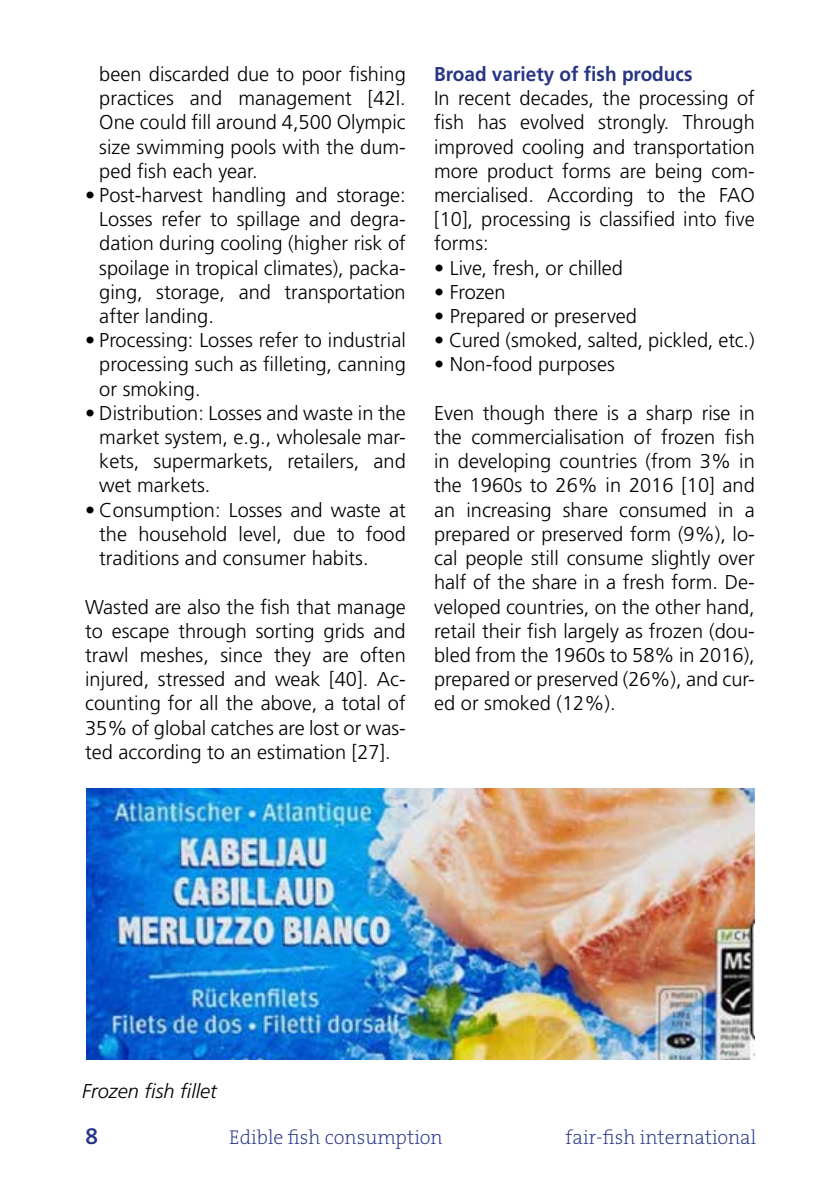
<style>
.page{position:relative;width:840px;height:1191px;background:#fff}
.page>*{position:absolute;margin:0;border:0;box-sizing:border-box;transform-origin:0 0}
.t1{font:600 24px "The Serif B W6";color:#283583}
.t2{font:300 20px/24.2px "Frutiger";color:#000;text-align:justify}
.t3{font:200 20px "The Serif B W2";color:#283583}
.t4{font:700 20px "Frutiger";color:#283583;scale:.95 1}
.t5{font:italic 300 20px "Frutiger";color:#000}
</style>
<div class="page">
<img style="left:86px;top:788px;width:668px;height:271px">
<p class="t2" style="left:99px;top:62px;width:308px">been discarded due to poor fishing practices and management [42|.<br>One could fill around 4,500 Olympic size swimming pools with the dum&shy;ped fish each year.</p>
<p class="t2" style="left:99px;top:183px;width:308px;text-indent:-14px">• Post-harvest handling and storage:<br>Losses refer to spillage and degra&shy;dation during cooling (higher risk of spoilage in tropical climates), packa&shy;ging, storage, and transportation after landing.</p>
<p class="t2" style="left:99px;top:328px;width:308px;text-indent:-14px">• Processing: Losses refer to industrial processing such as filleting, canning or smoking.</p>
<p class="t2" style="left:99px;top:401px;width:308px;text-indent:-14px">• Distribution: Losses and waste in the market system, e.g., wholesale mar&shy;kets, supermarkets, retailers, and wet markets.</p>
<p class="t2" style="left:99px;top:497px;width:308px;text-indent:-14px">• Consumption: Losses and waste at the household level, due to food traditions and consumer habits.</p>
<p class="t2" style="left:85px;top:594px;width:322px">Wasted are also the fish that manage to escape through sorting grids and trawl meshes, since they are often injured, stressed and weak [40]. Ac&shy;counting for all the above, a total of 35% of global catches are lost or was&shy;ted according to an estimation [27].</p>
<p class="t4" style="left:434px;top:62px;width:273px">Broad variety of fish producs</p>
<p class="t2" style="left:434px;top:86px;width:322px">In recent decades, the processing of fish has evolved strongly. Through improved cooling and transportation more product forms are being com&shy;mercialised. According to the FAO [10], processing is classified into five forms:</p>
<p class="t2" style="left:434px;top:255px;width:190px">• Live, fresh, or chilled</p>
<p class="t2" style="left:434px;top:280px;width:73px">• Frozen</p>
<p class="t2" style="left:434px;top:304px;width:204px">• Prepared or preserved</p>
<p class="t2" style="left:434px;top:328px;width:322px">• Cured (smoked, salted, pickled, etc.)</p>
<p class="t2" style="left:434px;top:352px;width:182px">• Non-food purposes</p>
<p class="t2" style="left:434px;top:401px;width:322px">Even though there is a sharp rise in the commercialisation of frozen fish in developing countries (from 3% in the 1960s to 26% in 2016 [10] and an increasing share consumed in a prepared or preserved form (9%), lo&shy;cal people still consume slightly over half of the share in a fresh form. De&shy;veloped countries, on the other hand, retail their fish largely as frozen (dou&shy;bled from the 1960s to 58% in 2016), prepared or preserved (26%), and cur&shy;ed or smoked (12%).</p>
<p class="t5" style="left:82px;top:1079px;width:136px">Frozen fish fillet</p>
<p class="t1" style="left:85px;top:1119px;width:15px">8</p>
<p class="t3" style="left:229px;top:1124px;width:215px">Edible fish consumption</p>
<p class="t3" style="left:565px;top:1124px;width:192px">fair-fish international</p>
</div>
